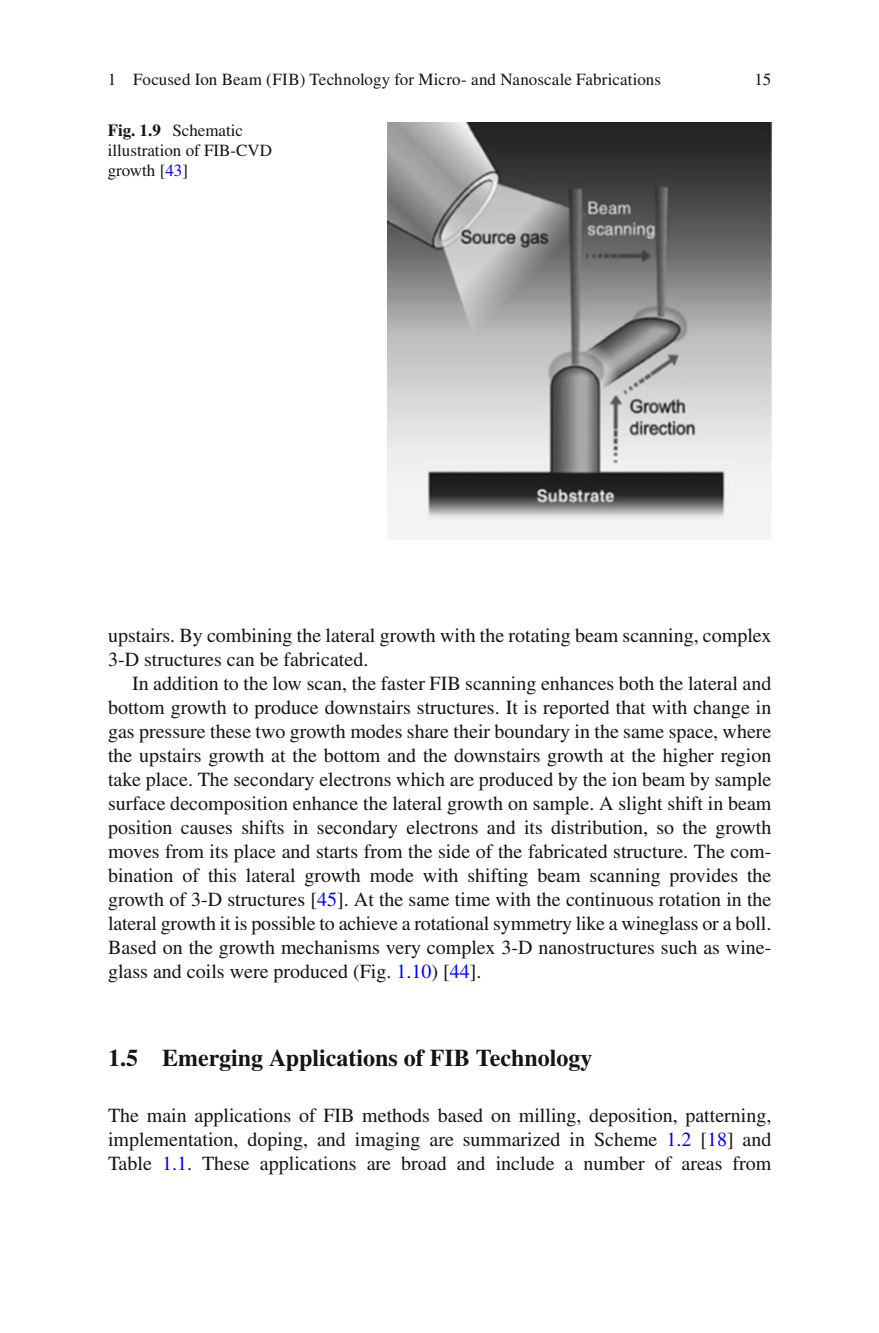
<style>
.page{position:relative;width:879px;height:1333px;background:#fff}
.page>*{position:absolute;margin:0;border:0;box-sizing:border-box;transform-origin:0 0}
.t1{font:700 24px "Times";color:#131413}
.t2{font:20px/24px "Times";color:#131413;text-align:justify}
.t3{font:17px/20px "Times";color:#131413}
.s1{font-weight:700}
.s2{color:#00f}
</style>
<div class="page">
<img style="left:387px;top:122px;width:384px;height:417px">
<p class="t3" style="left:108px;top:71px;width:555px">1 Focused Ion Beam (FIB) Technology for Micro- and Nanoscale Fabrications</p>
<p class="t3" style="left:108px;top:121px;width:166px"><span class="s1">Fig. 1.9</span> Schematic illustration of FIB-CVD growth [ <span class="s2">43</span> ]</p>
<p class="t3" style="left:754px;top:71px;width:18px">15</p>
<p class="t2" style="left:108px;top:625px;width:665px">upstairs. By combining the lateral growth with the rotating beam scanning, complex<br>3-D structures can be fabricated.</p>
<p class="t2" style="left:108px;top:673px;width:665px;text-indent:24px">In addition to the low scan, the faster FIB scanning enhances both the lateral and bottom growth to produce downstairs structures. It is reported that with change in gas pressure these two growth modes share their boundary in the same space, where the upstairs growth at the bottom and the downstairs growth at the higher region take place. The secondary electrons which are produced by the ion beam by sample surface decomposition enhance the lateral growth on sample. A slight shift in beam position causes shifts in secondary electrons and its distribution, so the growth moves from its place and starts from the side of the fabricated structure. The com&shy;bination of this lateral growth mode with shifting beam scanning provides the growth of 3-D structures [ <span class="s2">45</span> ]. At the same time with the continuous rotation in the lateral growth it is possible to achieve a rotational symmetry like a wineglass or a boll.<br>Based on the growth mechanisms very complex 3-D nanostructures such as wine&shy;glass and coils were produced (Fig. <span class="s2">1.10</span> ) [ <span class="s2">44</span> ].</p>
<p class="t1" style="left:108px;top:1049px;width:486px">1.5 Emerging Applications of FIB Technology</p>
<p class="t2" style="left:108px;top:1105px;width:665px">The main applications of FIB methods based on milling, deposition, patterning, implementation, doping, and imaging are summarized in Scheme <span class="s2">1.2</span> [ <span class="s2">18</span> ] and Table <span class="s2">1.1</span> . These applications are broad and include a number of areas from</p>
</div>
